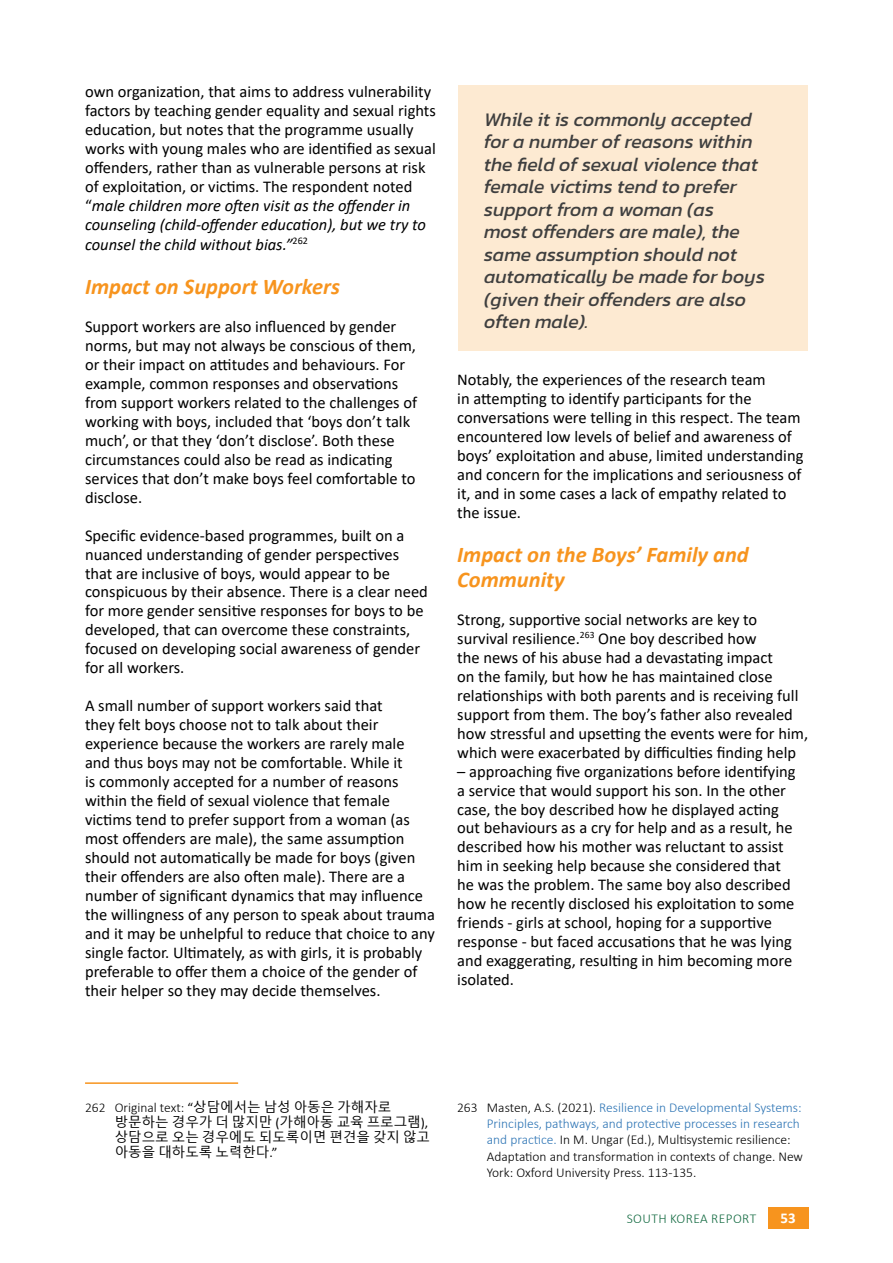
<style>
.page{position:relative;width:893px;height:1263px;background:#fff}
.page>*{position:absolute;margin:0;border:0;box-sizing:border-box;transform-origin:0 0}
.t1{font:italic 700 22.5px/24.8px "Calibri";color:#f7941e}
.t2{font:italic 19.5px/22.5px "Kanit";color:#3f3f3f}
.t3{font:16.5px/18.9px "Calibri";color:#000}
.t4{font:700 15px "Calibri";color:#fff}
.t5{font:300 13.5px/16.2px "Calibri";color:#000}
.t6{font:13.5px/15px "Malgun Gothic";color:#000}
.t7{font:300 13.5px "Calibri";letter-spacing:.03em;color:#146b42}
.s1{font-style:italic}
.s2{font-weight:400}
.s3{font-family:"Malgun Gothic";font-weight:400}
.s4{font-family:"Calibri"}
.s5{color:#2e75b5}
</style>
<div class="page">
<div style="left:768px;top:1207px;width:40px;height:22px;background:#f7941e"></div>
<hr style="left:85px;top:1082px;width:153px;height:2px;background:#f7941e">
<div style="left:458px;top:86px;width:349px;height:265px;background:#fdead2"></div>
<p class="t3" style="left:85px;top:82px;width:352px">own organization, that aims to address vulnerability factors by teaching gender equality and sexual rights education, but notes that the programme usually works with young males who are identified as sexual offenders, rather than as vulnerable persons at risk of exploitation, or victims. The respondent noted “<span class="s1">male children more often visit as the offender in counseling (child-offender education), but we try to counsel the child without bias.”</span><sup>262</sup></p>
<h1 class="t1" style="left:85px;top:273px;width:256px">Impact on Support Workers</h1>
<p class="t3" style="left:85px;top:316px;width:334px">Support workers are also influenced by gender norms, but may not always be conscious of them, or their impact on attitudes and behaviours. For example, common responses and observations from support workers related to the challenges of working with boys, included that ‘boys don’t talk much’, or that they ‘don’t disclose’. Both these circumstances could also be read as indicating services that don’t make boys feel comfortable to disclose.</p>
<p class="t3" style="left:85px;top:525px;width:344px">Specific evidence-based programmes, built on a nuanced understanding of gender perspectives that are inclusive of boys, would appear to be conspicuous by their absence. There is a clear need for more gender sensitive responses for boys to be developed, that can overcome these constraints, focused on developing social awareness of gender for all workers.</p>
<p class="t3" style="left:85px;top:696px;width:351px">A small number of support workers said that<br>they felt boys choose not to talk about their experience because the workers are rarely male<br>and thus boys may not be comfortable. While it<br>is commonly accepted for a number of reasons within the field of sexual violence that female victims tend to prefer support from a woman (as most offenders are male), the same assumption should not automatically be made for boys (given their offenders are also often male). There are a number of significant dynamics that may influence the willingness of any person to speak about trauma and it may be unhelpful to reduce that choice to any single factor. Ultimately, as with girls, it is probably preferable to offer them a choice of the gender of their helper so they may decide themselves.</p>
<p class="t2" style="left:484px;top:107px;width:283px">While it is commonly accepted for a number of reasons within the field of sexual violence that female victims tend to prefer support from a woman (as<br>most offenders are male), the same assumption should not automatically be made for boys (given their offenders are also often male).</p>
<p class="t3" style="left:457px;top:370px;width:348px">Notably, the experiences of the research team<br>in attempting to identify participants for the conversations were telling in this respect. The team encountered low levels of belief and awareness of boys’ exploitation and abuse, limited understanding and concern for the implications and seriousness of it, and in some cases a lack of empathy related to the issue.</p>
<h1 class="t1" style="left:457px;top:541px;width:293px">Impact on the Boys’ Family and<br>Community</h1>
<p class="t3" style="left:457px;top:609px;width:352px">Strong, supportive social networks are key to survival resilience.<sup>263</sup> One boy described how<br>the news of his abuse had a devastating impact<br>on the family, but how he has maintained close relationships with both parents and is receiving full support from them. The boy’s father also revealed how stressful and upsetting the events were for him, which were exacerbated by difficulties finding help</p>
<p class="t3" style="left:457px;top:761px;width:340px">– approaching five organizations before identifying a service that would support his son. In the other case, the boy described how he displayed acting out behaviours as a cry for help and as a result, he described how his mother was reluctant to assist him in seeking help because she considered that he was the problem. The same boy also described how he recently disclosed his exploitation to some friends - girls at school, hoping for a supportive response - but faced accusations that he was lying and exaggerating, resulting in him becoming more isolated.</p>
<p class="t5" style="left:85px;top:1099px;width:308px">262 Original text: <span class="s2">“</span><span class="s3">상담에서는 남성 아동은 가해자로</span></p>
<p class="t6" style="left:115px;top:1115px;width:317px">방문하는 경우가 더 많지만 <span class="s4">(</span>가해아동 교육 프로그램<span class="s4">), </span>상담으로 오는 경우에도 되도록이면 편견을 갖지 않고 아동을 대하도록 노력한다<span class="s4">.”</span></p>
<p class="t5" style="left:487px;top:1099px;width:318px;text-indent:-30px">263 Masten, A.S. (2021). <span class="s5">Resilience in Developmental Systems:<br>Principles, pathways, and protective processes in research and practice.</span> In M. Ungar (Ed.), Multisystemic resilience:<br>Adaptation and transformation in contexts of change. New York: Oxford University Press. 113-135.</p>
<p class="t7" style="left:627px;top:1210px;width:131px">SOUTH KOREA REPORT</p>
<p class="t4" style="left:780px;top:1208px;width:17px">53</p>
</div>
